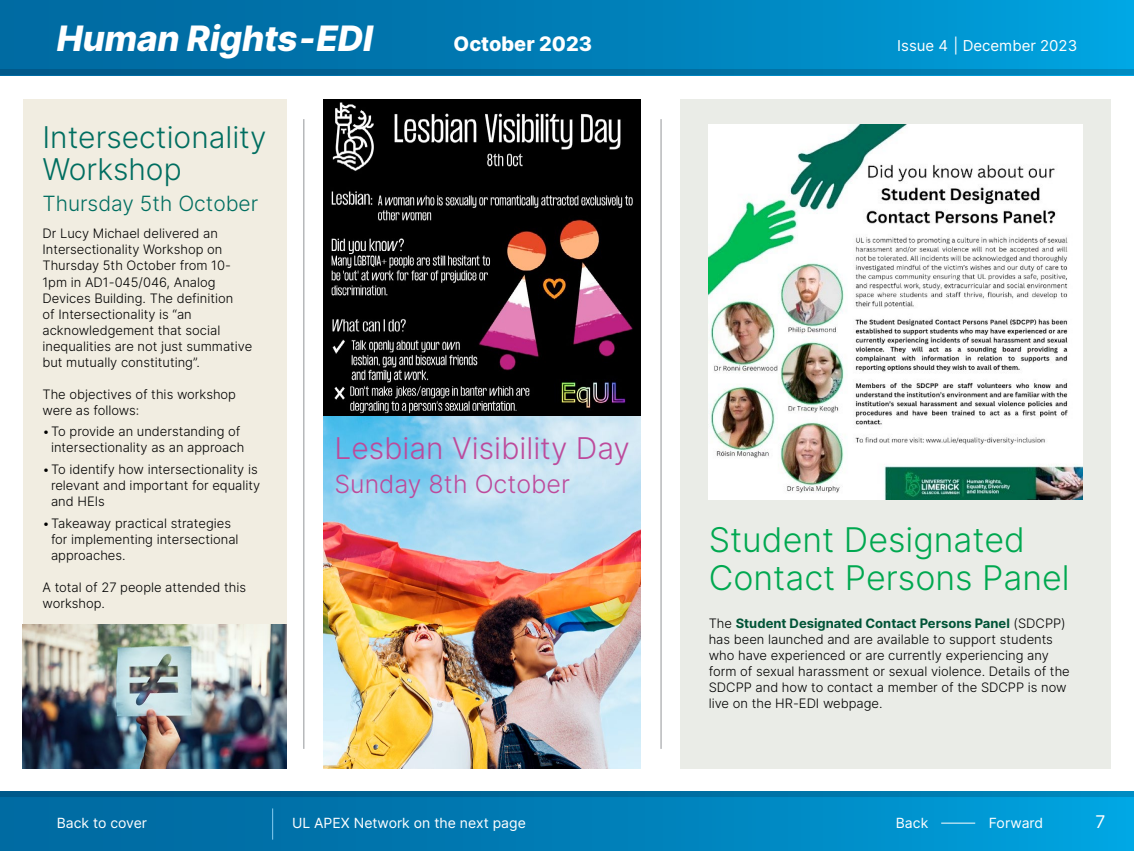
<style>
.page{position:relative;width:1134px;height:851px;background:#fff}
.page>*{position:absolute;margin:0;border:0;box-sizing:border-box;transform-origin:0 0}
.t1{font:italic 800 35px "Inter";letter-spacing:-.005em;color:#fff}
.t2{font:300 34px/38px "Inter";color:#00a850}
.t3{font:300 30px/32px "Inter";color:#006e60}
.t4{font:300 30px "Inter";color:#bd4a9b}
.t5{font:300 25px "Inter";color:#bd4a9b}
.t6{font:300 21px "Inter";color:#006e60}
.t7{font:800 20px "Inter";color:#fff}
.t8{font:17.5px "Inter";color:#fff}
.t9{font:15px "Inter";color:#fff}
.t10{font:14px "Inter";color:#fff}
.t11{font:300 13px/16px "Inter";color:#000}
.s1{font-weight:700;color:#005336}
</style>
<div class="page">
<div style="left:0;top:791px;width:1134px;height:59px;background:linear-gradient(to right,#006399,#01a0db)"></div>
<div style="left:0;top:0;width:1134px;height:75px;background:linear-gradient(to right,#006399,#009fdb)"></div>
<svg style="left:0;top:791px;width:1134px;height:6px;background:#006b9e"></svg>
<svg style="left:0;top:69px;width:1134px;height:6px;background:#006b9e"></svg>
<hr style="left:941px;top:822px;width:34px;height:1px;background:#fff">
<hr style="left:272px;top:808px;width:1px;height:31px;background:#87cdf1">
<div style="left:23px;top:99px;width:263px;height:669px;background:#f1ede1"></div>
<div style="left:680px;top:99px;width:431px;height:669px;background:#eaece7"></div>
<img style="left:709px;top:125px;width:374px;height:374px">
<img style="left:323px;top:99px;width:318px;height:669px">
<hr style="left:660px;top:119px;width:1px;height:629px;background:#939598">
<hr style="left:303px;top:119px;width:1px;height:629px;background:#939598">
<img style="left:23px;top:624px;width:263px;height:144px">
<h1 class="t1" style="left:57px;top:13px;width:318px">Human Rights-EDI</h1>
<h3 class="t7" style="left:454px;top:29px;width:140px">October 2023</h3>
<h3 class="t3" style="left:43px;top:121px;width:225px">Intersectionality<br>Workshop</h3>
<h3 class="t6" style="left:43px;top:188px;width:217px">Thursday 5th October</h3>
<p class="t11" style="left:43px;top:225px;width:211px">Dr Lucy Michael delivered an<br>Intersectionality Workshop on<br>Thursday 5th October from 10-<br>1pm in AD1-045/046, Analog<br>Devices Building. The definition<br>of Intersectionality is “an acknowledgement that social inequalities are not just summative but mutually constituting”.</p>
<p class="t11" style="left:43px;top:385px;width:195px">The objectives of this workshop were as follows:</p>
<p class="t11" style="left:43px;top:423px;width:203px;text-align:right">•To provide an understanding of intersectionality as an approach</p>
<p class="t11" style="left:51px;top:461px;width:211px;text-indent:-9px">•To identify how intersectionality is relevant and important for equality and HEIs</p>
<p class="t11" style="left:51px;top:514px;width:189px;text-indent:-9px">•Takeaway practical strategies for implementing intersectional approaches.</p>
<p class="t11" style="left:43px;top:578px;width:205px">A total of 27 people attended this workshop.</p>
<h3 class="t4" style="left:334px;top:426px;width:297px">Lesbian Visibility Day</h3>
<h3 class="t5" style="left:334px;top:465px;width:237px">Sunday 8th October</h3>
<p class="t9" style="left:897px;top:35px;width:181px">Issue 4 | December 2023</p>
<h2 class="t2" style="left:709px;top:520px;width:362px">Student Designated<br>Contact Persons Panel</h2>
<p class="t11" style="left:709px;top:614px;width:363px">The <span class="s1">Student Designated Contact Persons Panel</span> (SDCPP) has been launched and are available to support students who have experienced or are currently experiencing any form of sexual harassment or sexual violence. Details of the SDCPP and how to contact a member of the SDCPP is now live on the HR-EDI webpage.</p>
<p class="t10" style="left:57px;top:812px;width:92px">Back to cover</p>
<p class="t10" style="left:896px;top:812px;width:34px">Back</p>
<p class="t10" style="left:989px;top:812px;width:56px">Forward</p>
<h3 class="t8" style="left:1096px;top:809px;width:11px">7</h3>
<p class="t10" style="left:292px;top:812px;width:235px">UL APEX Network on the next page</p>
</div>
